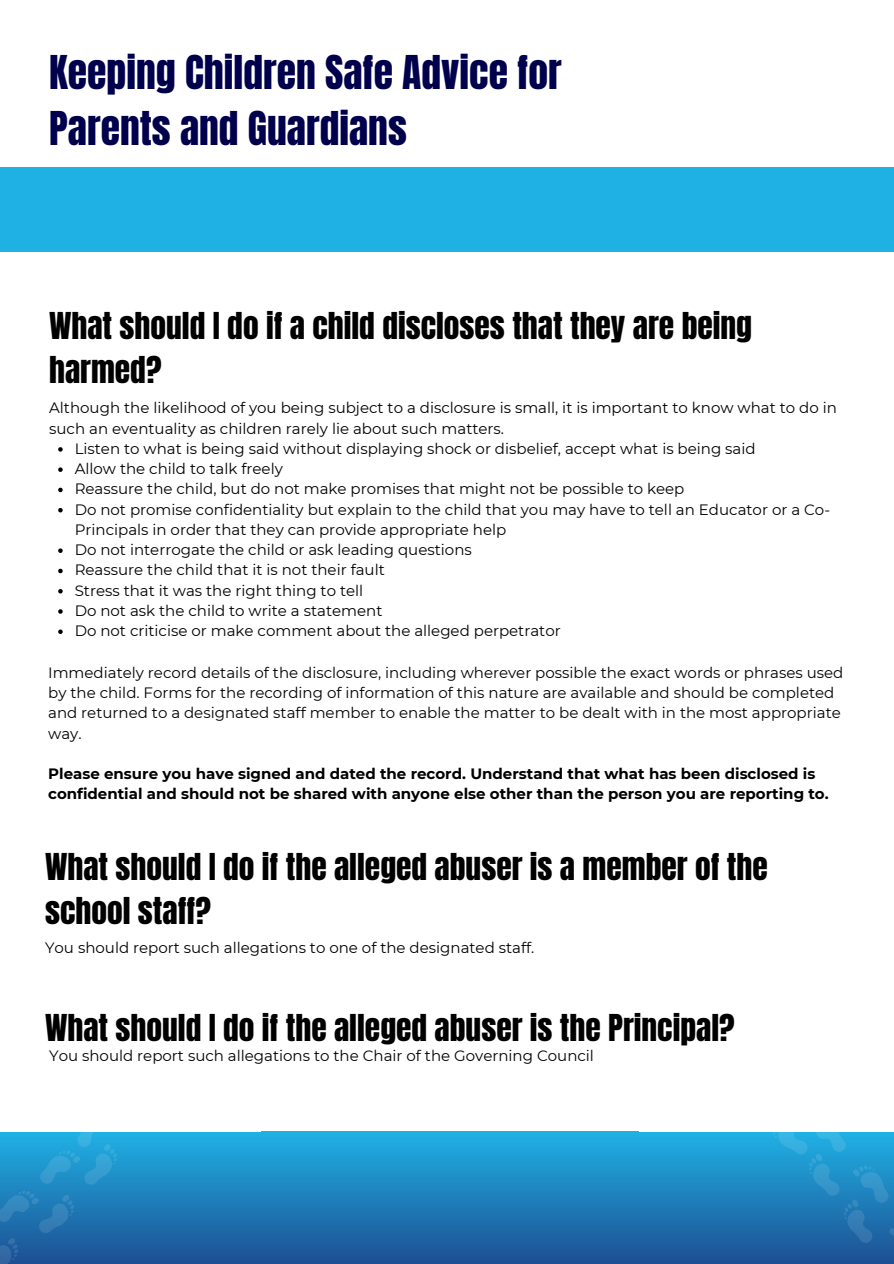
<style>
.page{position:relative;width:894px;height:1264px;background:#fff}
.page>*{position:absolute;margin:0;border:0;box-sizing:border-box;transform-origin:0 0}
.t1{font:39.6px/55.5px "Anton";color:#00004d}
.t2{font:31.5px/43.8px "Anton";color:#000}
.t3{font:15px/20.2px "Montserrat";color:#000}
.t4{font:700 15px/20.2px "Montserrat";color:#000}
</style>
<div class="page">
<div style="left:0;top:167px;width:893px;height:85px;background:#20b1e4"></div>
<div style="left:0;top:1131px;width:893px;height:132px;background:linear-gradient(to bottom,#20b1e4,#1d5194)"></div>
<svg style="left:0;top:1131px;width:122px;height:132px;background:#2383bc"></svg>
<svg style="left:766px;top:1131px;width:127px;height:132px;background:#2382bc"></svg>
<svg style="left:58px;top:447px;width:5px;height:4px"></svg>
<svg style="left:58px;top:467px;width:5px;height:5px"></svg>
<svg style="left:58px;top:487px;width:5px;height:5px"></svg>
<svg style="left:58px;top:508px;width:5px;height:4px"></svg>
<svg style="left:58px;top:548px;width:5px;height:5px"></svg>
<svg style="left:58px;top:568px;width:5px;height:5px"></svg>
<svg style="left:58px;top:589px;width:5px;height:4px"></svg>
<svg style="left:58px;top:609px;width:5px;height:4px"></svg>
<svg style="left:58px;top:629px;width:5px;height:5px"></svg>
<p class="t1" style="left:49px;top:45px;width:514px">Keeping Children Safe Advice for<br>Parents and Guardians</p>
<p class="t2" style="left:49px;top:304px;width:704px">What should I do if a child discloses that they are being harmed?</p>
<h1 class="t3" style="left:49px;top:398px;width:789px">Although the likelihood of you being subject to a disclosure is small, it is important to know what to do in such an eventuality as children rarely lie about such matters.</h1>
<h2 class="t3" style="left:75px;top:438px;width:682px">Listen to what is being said without displaying shock or disbelief, accept what is being said</h2>
<p class="t3" style="left:75px;top:458px;width:209px">Allow the child to talk freely</p>
<p class="t3" style="left:75px;top:479px;width:611px">Reassure the child, but do not make promises that might not be possible to keep</p>
<p class="t3" style="left:75px;top:499px;width:756px">Do not promise confidentiality but explain to the child that you may have to tell an Educator or a Co-<br>Principals in order that they can provide appropriate help</p>
<p class="t3" style="left:75px;top:539px;width:398px">Do not interrogate the child or ask leading questions</p>
<p class="t3" style="left:75px;top:560px;width:311px">Reassure the child that it is not their fault</p>
<p class="t3" style="left:75px;top:580px;width:290px">Stress that it was the right thing to tell</p>
<p class="t3" style="left:75px;top:600px;width:309px">Do not ask the child to write a statement</p>
<p class="t3" style="left:75px;top:620px;width:487px">Do not criticise or make comment about the alleged perpetrator</p>
<h3 class="t3" style="left:48px;top:662px;width:796px">Immediately record details of the disclosure, including wherever possible the exact words or phrases used by the child. Forms for the recording of information of this nature are available and should be completed and returned to a designated staff member to enable the matter to be dealt with in the most appropriate way.</h3>
<h2 class="t4" style="left:48px;top:763px;width:781px">Please ensure you have signed and dated the record. Understand that what has been disclosed is confidential and should not be shared with anyone else other than the person you are reporting to.</h2>
<p class="t2" style="left:45px;top:845px;width:724px">What should I do if the alleged abuser is a member of the school staff?</p>
<p class="t3" style="left:45px;top:937px;width:491px">You should report such allegations to one of the designated staff.</p>
<h2 class="t2" style="left:45px;top:1006px;width:691px">What should I do if the alleged abuser is the Principal?</h2>
<p class="t3" style="left:49px;top:1045px;width:546px">You should report such allegations to the Chair of the Governing Council</p>
</div>
